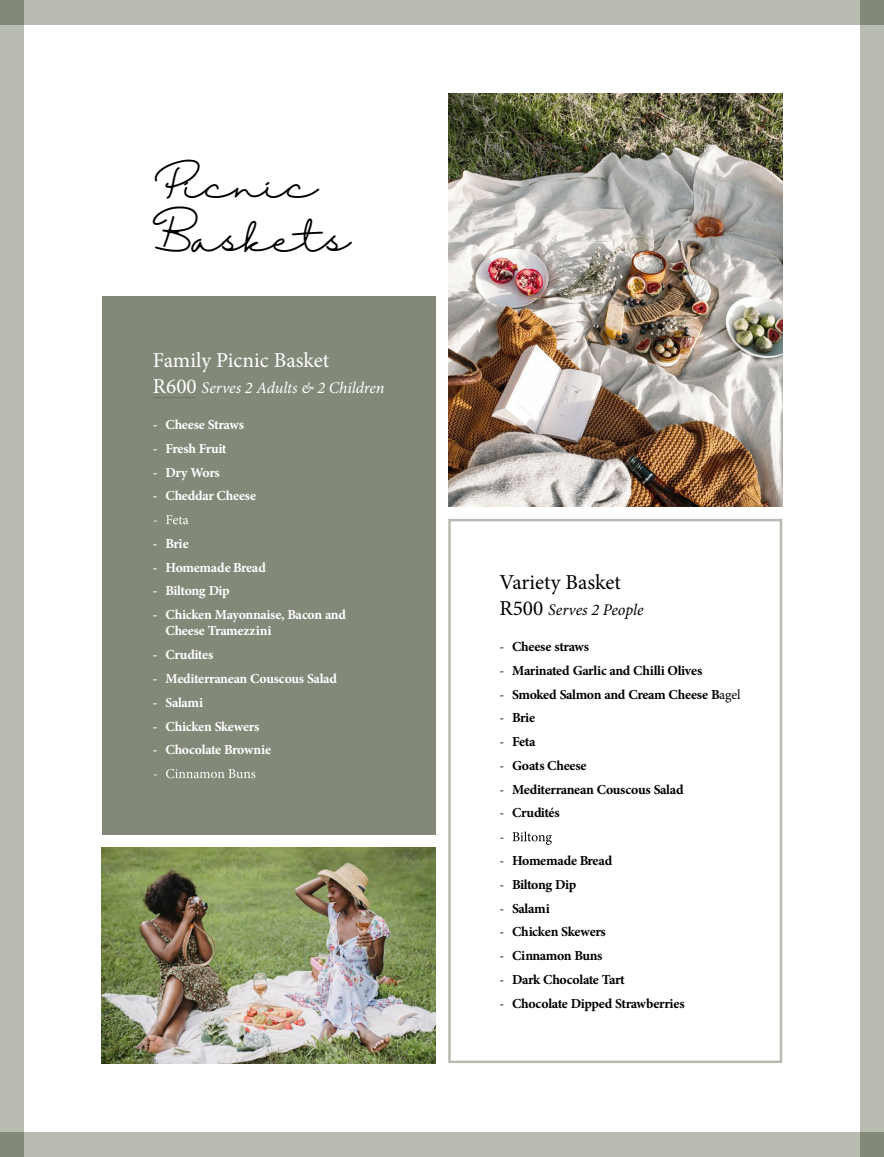
<style>
.page{position:relative;width:884px;height:1157px;background:#fff}
.page>*{position:absolute;margin:0;border:0;box-sizing:border-box;transform-origin:0 0}
.t1{font:36.25px/53.8px "Halimun";color:#000}
.t2{font:21.25px "Minion Pro";color:#fff}
.t3{font:21.25px "Minion Pro";color:#000}
.t4{font:italic 16.25px "Minion Pro";letter-spacing:-.005em;color:#fff}
.t5{font:italic 16.25px "Minion Pro";letter-spacing:-.005em;color:#000}
.t6{font:700 13.75px "Minion Pro";letter-spacing:-.025em;color:#000}
.t7{font:700 13.75px/16.2px "Minion Pro";letter-spacing:-.02em;color:#fff}
.s1{font-style:normal;font-size:21.25px}
.s2{font-weight:400}
</style>
<div class="page">
<div style="left:860px;top:0;width:23px;height:1156px;background:#b7bbb0"></div>
<div style="left:0;top:0;width:24px;height:1156px;background:#b7bbb0"></div>
<div style="left:0;top:0;width:883px;height:24px;background:#b7bbb0"></div>
<div style="left:0;top:1132px;width:883px;height:24px;background:#b7bbb0"></div>
<div style="left:102px;top:296px;width:333px;height:538px;background:#838979"></div>
<svg style="left:154px;top:515px;width:34px;height:9px"></svg>
<svg style="left:154px;top:769px;width:101px;height:9px"></svg>
<hr style="left:153px;top:397px;width:42px;height:1px;background:#726f5d">
<img style="left:102px;top:847px;width:333px;height:215px">
<img style="left:448px;top:94px;width:334px;height:412px">
<svg style="left:448px;top:519px;width:334px;height:543px"></svg>
<h1 class="t1" style="left:153px;top:158px;width:198px">Picnic<br>Baskets</h1>
<h2 class="t2" style="left:153px;top:346px;width:178px">Family Picnic Basket</h2>
<p class="t4" style="left:153px;top:376px;width:233px"><span class="s1">R600</span> Serves 2 Adults &amp; 2 Children</p>
<p class="t7" style="left:153px;top:416px;width:93px">- Cheese Straws</p>
<p class="t7" style="left:153px;top:440px;width:75px">- Fresh Fruit</p>
<p class="t7" style="left:153px;top:464px;width:68px">- Dry Wors</p>
<p class="t7" style="left:153px;top:487px;width:105px">- Cheddar Cheese</p>
<p class="t7" style="left:153px;top:535px;width:37px">- Brie</p>
<p class="t7" style="left:153px;top:559px;width:114px">- Homemade Bread</p>
<p class="t7" style="left:153px;top:582px;width:78px">- Biltong Dip</p>
<p class="t7" style="left:165px;top:606px;width:182px;text-indent:-12px">- Chicken Mayonnaise, Bacon and<br>Cheese Tramezzini</p>
<p class="t7" style="left:153px;top:646px;width:62px">- Crudites</p>
<p class="t7" style="left:153px;top:670px;width:186px">- Mediterranean Couscous Salad</p>
<p class="t7" style="left:153px;top:694px;width:52px">- Salami</p>
<p class="t7" style="left:153px;top:717px;width:108px">- Chicken Skewers</p>
<p class="t7" style="left:153px;top:741px;width:120px">- Chocolate Brownie</p>
<h2 class="t3" style="left:499px;top:568px;width:123px">Variety Basket</h2>
<p class="t5" style="left:499px;top:598px;width:146px"><span class="s1">R500</span> Serves 2 People</p>
<p class="t6" style="left:499px;top:637px;width:91px"><span class="s2">-</span> Cheese straws</p>
<p class="t6" style="left:499px;top:660px;width:204px"><span class="s2">-</span> Marinated Garlic and Chilli Olives</p>
<p class="t6" style="left:499px;top:684px;width:243px"><span class="s2">-</span> Smoked Salmon and Cream Cheese B<span class="s2">agel</span></p>
<p class="t6" style="left:499px;top:708px;width:37px"><span class="s2">-</span> Brie</p>
<p class="t6" style="left:499px;top:732px;width:38px"><span class="s2">-</span> Feta</p>
<p class="t6" style="left:499px;top:755px;width:89px"><span class="s2">-</span> Goats Cheese</p>
<p class="t6" style="left:499px;top:779px;width:186px"><span class="s2">-</span> Mediterranean Couscous Salad</p>
<p class="t6" style="left:499px;top:803px;width:62px"><span class="s2">-</span> Crudités</p>
<p class="t6" style="left:499px;top:850px;width:114px"><span class="s2">-</span> Homemade Bread</p>
<p class="t6" style="left:499px;top:874px;width:78px"><span class="s2">-</span> Biltong Dip</p>
<p class="t6" style="left:499px;top:898px;width:52px"><span class="s2">-</span> Salami</p>
<p class="t6" style="left:499px;top:922px;width:108px"><span class="s2">-</span> Chicken Skewers</p>
<p class="t6" style="left:499px;top:945px;width:104px"><span class="s2">-</span> Cinnamon Buns</p>
<p class="t6" style="left:499px;top:969px;width:127px"><span class="s2">-</span> Dark Chocolate Tart</p>
<p class="t6" style="left:499px;top:993px;width:187px"><span class="s2">-</span> Chocolate Dipped Strawberries</p>
</div>
